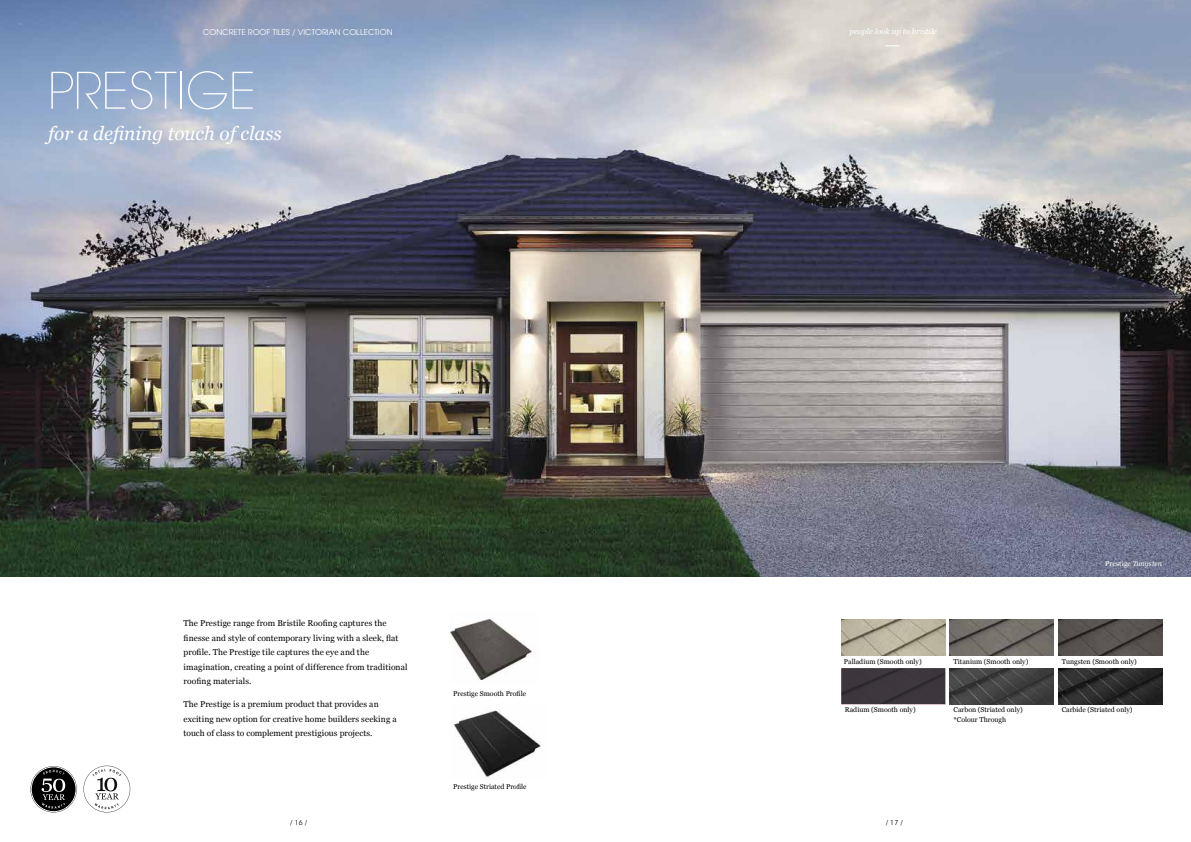
<style>
.page{position:relative;width:1191px;height:842px;background:#fff}
.page>*{position:absolute;margin:0;border:0;box-sizing:border-box;transform-origin:0 0}
.t1{font:200 50px "ITC Avant Garde Std";color:#fff}
.t2{font:italic 19px "Georgia";color:#fff}
.t3{font:8.5px/14.5px "Georgia";letter-spacing:.01em;color:#000}
.t4{font:8px "Avant Garde";color:#fff}
.t5{font:italic 8px "Georgia";color:#fff}
.t6{font:7px/10px "Georgia";color:#000}
.t7{font:7px "Georgia";letter-spacing:.02em;color:#fff}
.t8{font:7px "Avant Garde IT Cby BT";color:#000}
.s1{font-style:italic}
</style>
<div class="page">
<img style="left:0;top:0;width:1191px;height:577px">
<img style="left:841px;top:619px;width:104px;height:36px">
<img style="left:950px;top:619px;width:104px;height:36px">
<img style="left:1058px;top:619px;width:104px;height:36px">
<img style="left:450px;top:618px;width:82px;height:62px">
<img style="left:1058px;top:668px;width:104px;height:36px">
<img style="left:950px;top:668px;width:104px;height:36px">
<img style="left:841px;top:668px;width:104px;height:36px">
<img style="left:454px;top:710px;width:87px;height:67px">
<svg style="left:83px;top:766px;width:47px;height:46px"></svg>
<svg style="left:30px;top:766px;width:47px;height:46px"></svg>
<svg style="left:885px;top:46px;width:14px;height:1px"></svg>
<p class="t4" style="left:203px;top:27px;width:191px">CONCRETE ROOF TILES / VICTORIAN COLLECTION</p>
<h1 class="t1" style="left:48px;top:61px;width:209px">PRESTIGE</h1>
<h2 class="t2" style="left:48px;top:121px;width:235px">for a defining touch of class</h2>
<p class="t3" style="left:184px;top:616px;width:226px">The Prestige range from Bristile Roofing captures the finesse and style of contemporary living with a sleek, flat profile. The Prestige tile captures the eye and the imagination, creating a point of difference from traditional roofing materials.</p>
<p class="t3" style="left:184px;top:697px;width:214px">The Prestige is a premium product that provides an exciting new option for creative home builders seeking a touch of class to complement prestigious projects.</p>
<p class="t6" style="left:453px;top:688px;width:74px">Prestige Smooth Profile</p>
<p class="t6" style="left:453px;top:781px;width:75px">Prestige Striated Profile</p>
<p class="t5" style="left:849px;top:27px;width:89px">people look up to bristile</p>
<p class="t7" style="left:1105px;top:559px;width:58px">Prestige <span class="s1">Tungsten</span></p>
<p class="t6" style="left:844px;top:656px;width:79px">Palladium (Smooth only)</p>
<p class="t6" style="left:953px;top:656px;width:76px">Titanium (Smooth only)</p>
<p class="t6" style="left:1061px;top:656px;width:77px">Tungsten (Smooth only)</p>
<p class="t6" style="left:845px;top:705px;width:72px">Radium (Smooth only)</p>
<p class="t6" style="left:953px;top:705px;width:71px">Carbon (Striated only) *Colour Through</p>
<p class="t6" style="left:1061px;top:705px;width:72px">Carbide (Striated only)</p>
<p class="t8" style="left:290px;top:818px;width:18px">/ 16 /</p>
<p class="t8" style="left:886px;top:818px;width:18px">/ 17 /</p>
</div>
